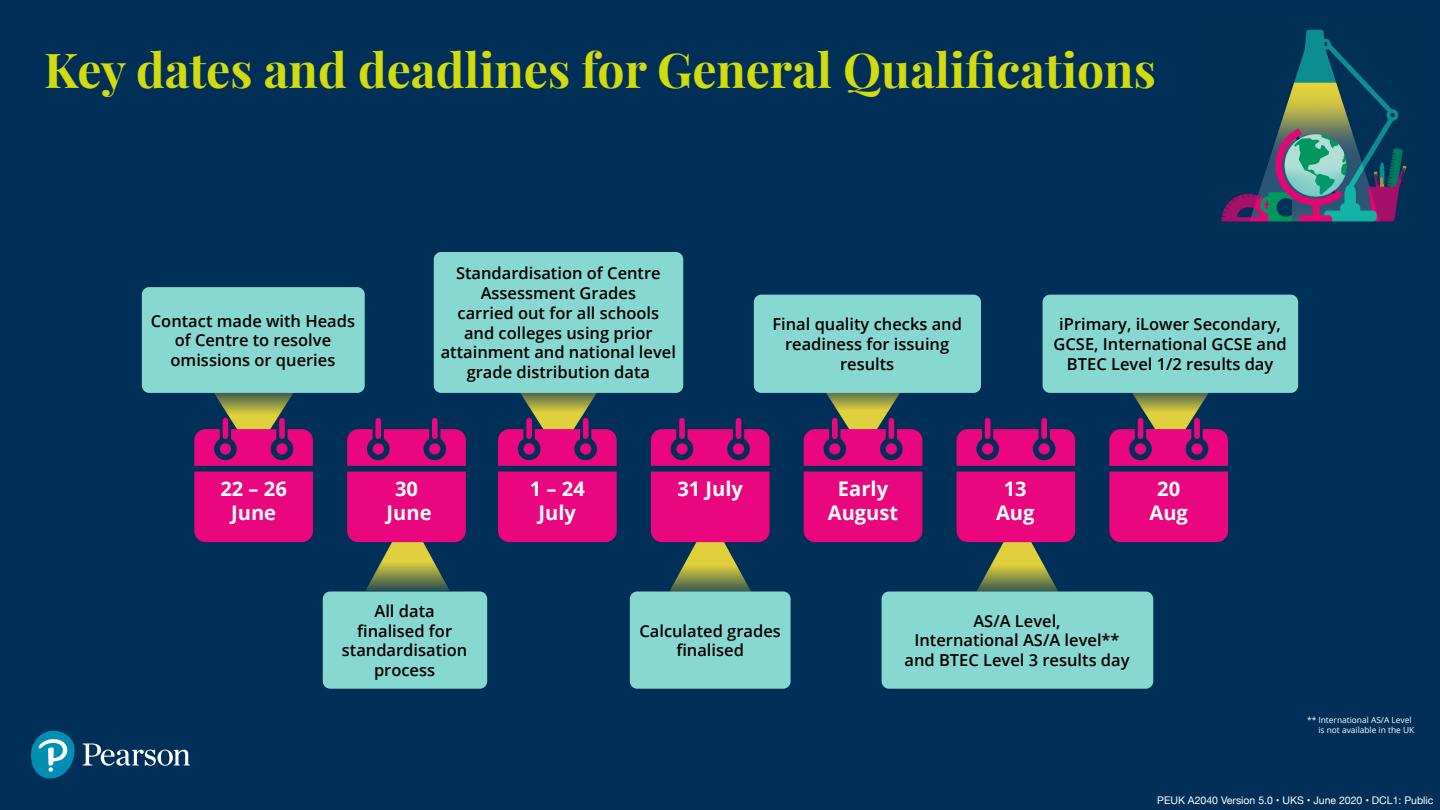
<style>
.page{position:relative;width:1440px;height:810px;background:#003057}
.page>*{position:absolute;margin:0;border:0;box-sizing:border-box;transform-origin:0 0}
.t1{font:700 48px "Playfair Display";color:#d2db0e}
.Dates{font:700 20.17px/24.2px "Open Sans";color:#fff;text-align:center}
.timeline_body{font:600 16.5px/19.8px "Open Sans";color:#000;text-align:center}
.t2{font:10.5px "Helvetica Neue";color:#fff}
.timeline_body-2{font:8.4px/10.1px "Open Sans";color:#fff}
</style>
<div class="page">
<svg style="left:31px;top:730px;width:159px;height:49px"></svg>
<img style="left:1221px;top:29px;width:186px;height:193px">
<div style="left:142px;top:287px;width:223px;height:106px;background:#88d8d2;border-radius:7px"></div>
<svg style="left:651px;top:418px;width:119px;height:174px"></svg>
<svg style="left:957px;top:418px;width:118px;height:174px"></svg>
<svg style="left:1109px;top:393px;width:119px;height:149px"></svg>
<div style="left:882px;top:592px;width:271px;height:97px;background:#88d8d2;border-radius:7px"></div>
<div style="left:630px;top:592px;width:161px;height:97px;background:#88d8d2;border-radius:7px"></div>
<div style="left:1043px;top:295px;width:255px;height:98px;background:#88d8d2;border-radius:7px"></div>
<div style="left:323px;top:592px;width:164px;height:97px;background:#88d8d2;border-radius:7px"></div>
<div style="left:434px;top:252px;width:249px;height:141px;background:#88d8d2;border-radius:7px"></div>
<div style="left:754px;top:295px;width:227px;height:98px;background:#88d8d2;border-radius:7px"></div>
<svg style="left:498px;top:392px;width:119px;height:150px"></svg>
<svg style="left:804px;top:392px;width:118px;height:150px"></svg>
<svg style="left:194px;top:392px;width:119px;height:150px"></svg>
<svg style="left:347px;top:418px;width:119px;height:173px"></svg>
<p class="t1" style="left:44px;top:39px;width:1113px">Key dates and deadlines for General Qualifications</p>
<p class="timeline_body" style="left:151px;top:310px;width:206px">Contact made with Heads of Centre to resolve omissions or queries</p>
<p class="timeline_body" style="left:441px;top:263px;width:237px">Standardisation of Centre<br>Assessment Grades<br>carried out for all schools and colleges using prior attainment and national level grade distribution data</p>
<p class="timeline_body" style="left:772px;top:314px;width:191px">Final quality checks and readiness for issuing results</p>
<p class="timeline_body" style="left:1054px;top:314px;width:235px">iPrimary, iLower Secondary,<br>GCSE, International GCSE and<br>BTEC Level 1/2 results day</p>
<p class="Dates" style="left:220px;top:476px;width:68px">22 – 26<br>June</p>
<p class="Dates" style="left:395px;top:476px;width:24px">30</p>
<p class="Dates" style="left:387px;top:500px;width:47px">June</p>
<p class="Dates" style="left:530px;top:476px;width:57px">1 – 24<br>July</p>
<p class="Dates" style="left:828px;top:476px;width:72px">Early<br>August</p>
<p class="Dates" style="left:677px;top:476px;width:67px">31 July</p>
<p class="Dates" style="left:1004px;top:476px;width:24px">13</p>
<p class="Dates" style="left:996px;top:500px;width:40px">Aug</p>
<p class="Dates" style="left:1157px;top:476px;width:24px">20</p>
<p class="Dates" style="left:1149px;top:500px;width:40px">Aug</p>
<p class="timeline_body" style="left:342px;top:601px;width:127px">All data finalised for standardisation process</p>
<p class="timeline_body" style="left:639px;top:620px;width:143px">Calculated grades finalised</p>
<p class="timeline_body" style="left:905px;top:610px;width:227px">AS/A Level,<br>International AS/A level** and BTEC Level 3 results day</p>
<p class="timeline_body-2" style="left:1319px;top:714px;width:97px;text-indent:-11px">** International AS/A Level is not available in the UK</p>
<p class="t2" style="left:1157px;top:792px;width:278px">PEUK A2040 Version 5.0 • UKS • June 2020 • DCL1: Public</p>
</div>
